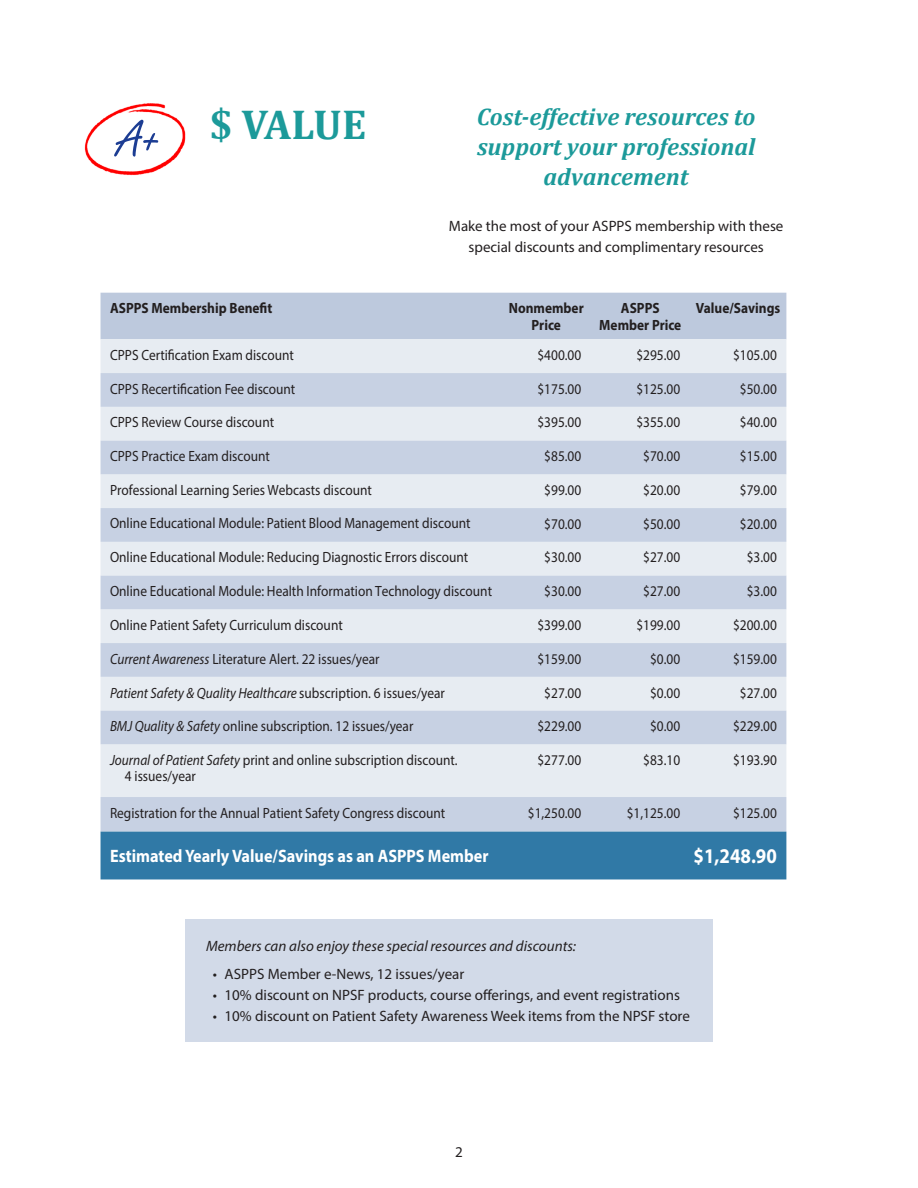
<style>
.page{position:relative;width:918px;height:1188px;background:#fff}
.page>*{position:absolute;margin:0;border:0;box-sizing:border-box;transform-origin:0 0}
.t1{font:54px "Freestyle Script";color:#1c3d93}
.t2{font:700 42px "Cambria";letter-spacing:-.015em;color:#1c9a9a}
.t3{font:italic 700 24px/30px "Cambria";color:#1c9a9a;text-align:center}
.t4{font:700 21px "Myriad Pro";color:#fff;scale:.9 1}
.t5{font:700 18px "Myriad Pro";color:#fff;scale:.9 1}
.t6{font:15px/21px "Myriad Pro";color:#231f20;text-align:center}
.t7{font:italic 15px "Myriad Pro";color:#231f20}
.t8{font:14.85px "Myriad Pro";color:#231f20;scale:.9 1}
.t9{font:700 14.85px/16.5px "Myriad Pro";color:#231f20;text-align:center;scale:.9 1}
.t10{font:italic 14.85px "Myriad Pro";color:#231f20;scale:.9 1}
.s1{font-style:italic}
.s2{font-style:normal}
</style>
<div class="page">
<img style="left:84px;top:103px;width:102px;height:73px">
<div style="left:101px;top:293px;width:685px;height:46px;background:#bdc9dd"></div>
<div style="left:101px;top:339px;width:685px;height:34px;background:#e7ecf2"></div>
<svg style="left:101px;top:373px;width:685px;height:459px;background:#d6deea"></svg>
<div style="left:101px;top:832px;width:685px;height:47px;background:#3079a6"></div>
<div style="left:186px;top:919px;width:527px;height:123px;background:#d2dae8"></div>
<h1 class="t1" style="left:118px;top:110px;width:44px">A+</h1>
<h2 class="t2" style="left:209px;top:95px;width:158px">$ VALUE</h2>
<h3 class="t3" style="left:477px;top:101px;width:280px">Cost-effective resources to support your professional advancement</h3>
<p class="t6" style="left:449px;top:215px;width:336px">Make the most of your ASPPS membership with these special discounts and complimentary resources</p>
<p class="t9" style="left:110px;top:300px;width:182px">ASPPS Membership Benefit</p>
<p class="t9" style="left:509px;top:300px;width:85px">Nonmember<br>Price</p>
<p class="t9" style="left:599px;top:300px;width:93px">ASPPS<br>Member Price</p>
<p class="t9" style="left:696px;top:300px;width:95px">Value/Savings</p>
<p class="t8" style="left:537px;top:346px;width:50px">$400.00</p>
<p class="t8" style="left:636px;top:346px;width:50px">$295.00</p>
<p class="t8" style="left:733px;top:346px;width:50px">$105.00</p>
<p class="t8" style="left:537px;top:380px;width:50px">$175.00</p>
<p class="t8" style="left:636px;top:380px;width:50px">$125.00</p>
<p class="t8" style="left:740px;top:380px;width:43px">$50.00</p>
<p class="t8" style="left:537px;top:413px;width:50px">$395.00</p>
<p class="t8" style="left:636px;top:413px;width:50px">$355.00</p>
<p class="t8" style="left:740px;top:413px;width:43px">$40.00</p>
<p class="t8" style="left:544px;top:447px;width:43px">$85.00</p>
<p class="t8" style="left:643px;top:447px;width:43px">$70.00</p>
<p class="t8" style="left:740px;top:447px;width:43px">$15.00</p>
<p class="t8" style="left:544px;top:481px;width:43px">$99.00</p>
<p class="t8" style="left:643px;top:481px;width:43px">$20.00</p>
<p class="t8" style="left:740px;top:481px;width:43px">$79.00</p>
<p class="t8" style="left:544px;top:515px;width:43px">$70.00</p>
<p class="t8" style="left:643px;top:515px;width:43px">$50.00</p>
<p class="t8" style="left:740px;top:515px;width:43px">$20.00</p>
<p class="t8" style="left:544px;top:548px;width:43px">$30.00</p>
<p class="t8" style="left:643px;top:548px;width:43px">$27.00</p>
<p class="t8" style="left:747px;top:548px;width:35px">$3.00</p>
<p class="t8" style="left:544px;top:582px;width:43px">$30.00</p>
<p class="t8" style="left:643px;top:582px;width:43px">$27.00</p>
<p class="t8" style="left:747px;top:582px;width:35px">$3.00</p>
<p class="t8" style="left:537px;top:616px;width:50px">$399.00</p>
<p class="t8" style="left:636px;top:616px;width:50px">$199.00</p>
<p class="t8" style="left:733px;top:616px;width:50px">$200.00</p>
<p class="t8" style="left:537px;top:650px;width:50px">$159.00</p>
<p class="t8" style="left:650px;top:650px;width:35px">$0.00</p>
<p class="t8" style="left:733px;top:650px;width:50px">$159.00</p>
<p class="t8" style="left:544px;top:683px;width:43px">$27.00</p>
<p class="t8" style="left:650px;top:683px;width:35px">$0.00</p>
<p class="t8" style="left:740px;top:683px;width:43px">$27.00</p>
<p class="t8" style="left:537px;top:717px;width:50px">$229.00</p>
<p class="t8" style="left:650px;top:717px;width:35px">$0.00</p>
<p class="t8" style="left:733px;top:717px;width:50px">$229.00</p>
<p class="t8" style="left:110px;top:346px;width:206px">CPPS Certification Exam discount</p>
<p class="t8" style="left:110px;top:380px;width:207px">CPPS Recertification Fee discount</p>
<p class="t8" style="left:110px;top:413px;width:184px">CPPS Review Course discount</p>
<p class="t8" style="left:110px;top:447px;width:179px">CPPS Practice Exam discount</p>
<p class="t8" style="left:110px;top:481px;width:292px">Professional Learning Series Webcasts discount</p>
<p class="t8" style="left:110px;top:514px;width:402px">Online Educational Module: Patient Blood Management discount</p>
<p class="t8" style="left:110px;top:548px;width:400px">Online Educational Module: Reducing Diagnostic Errors discount</p>
<p class="t8" style="left:110px;top:582px;width:426px">Online Educational Module: Health Information Technology discount</p>
<p class="t8" style="left:110px;top:616px;width:260px">Online Patient Safety Curriculum discount</p>
<p class="t8" style="left:110px;top:650px;width:301px"><span class="s1">Current Awareness</span> Literature Alert. 22 issues/year</p>
<p class="t10" style="left:110px;top:683px;width:374px">Patient Safety &amp; Quality Healthcare <span class="s2">subscription. 6 issues/year</span></p>
<p class="t8" style="left:110px;top:717px;width:339px"><span class="s1">BMJ Quality &amp; Safety</span> online subscription. 12 issues/year</p>
<p class="t8" style="left:110px;top:751px;width:388px"><span class="s1">Journal of Patient Safety</span> print and online subscription discount.</p>
<p class="t8" style="left:537px;top:751px;width:50px">$277.00</p>
<p class="t8" style="left:643px;top:751px;width:43px">$83.10</p>
<p class="t8" style="left:733px;top:751px;width:50px">$193.90</p>
<p class="t8" style="left:125px;top:767px;width:81px">4 issues/year</p>
<p class="t8" style="left:110px;top:804px;width:374px">Registration for the Annual Patient Safety Congress discount</p>
<p class="t8" style="left:528px;top:804px;width:61px">$1,250.00</p>
<p class="t8" style="left:627px;top:804px;width:61px">$1,125.00</p>
<p class="t8" style="left:733px;top:804px;width:50px">$125.00</p>
<p class="t5" style="left:110px;top:844px;width:422px">Estimated Yearly Value/Savings as an ASPPS Member</p>
<h3 class="t4" style="left:694px;top:843px;width:94px">$1,248.90</h3>
<p class="t7" style="left:206px;top:937px;width:372px">Members can also enjoy these special resources and discounts:</p>
<p class="t6" style="left:213px;top:963px;width:253px">• ASPPS Member e-News, 12 issues/year</p>
<p class="t6" style="left:213px;top:984px;width:469px">• 10% discount on NPSF products, course offerings, and event registrations</p>
<p class="t6" style="left:213px;top:1005px;width:479px">• 10% discount on Patient Safety Awareness Week items from the NPSF store</p>
<p class="t6" style="left:455px;top:1141px;width:9px">2</p>
</div>
